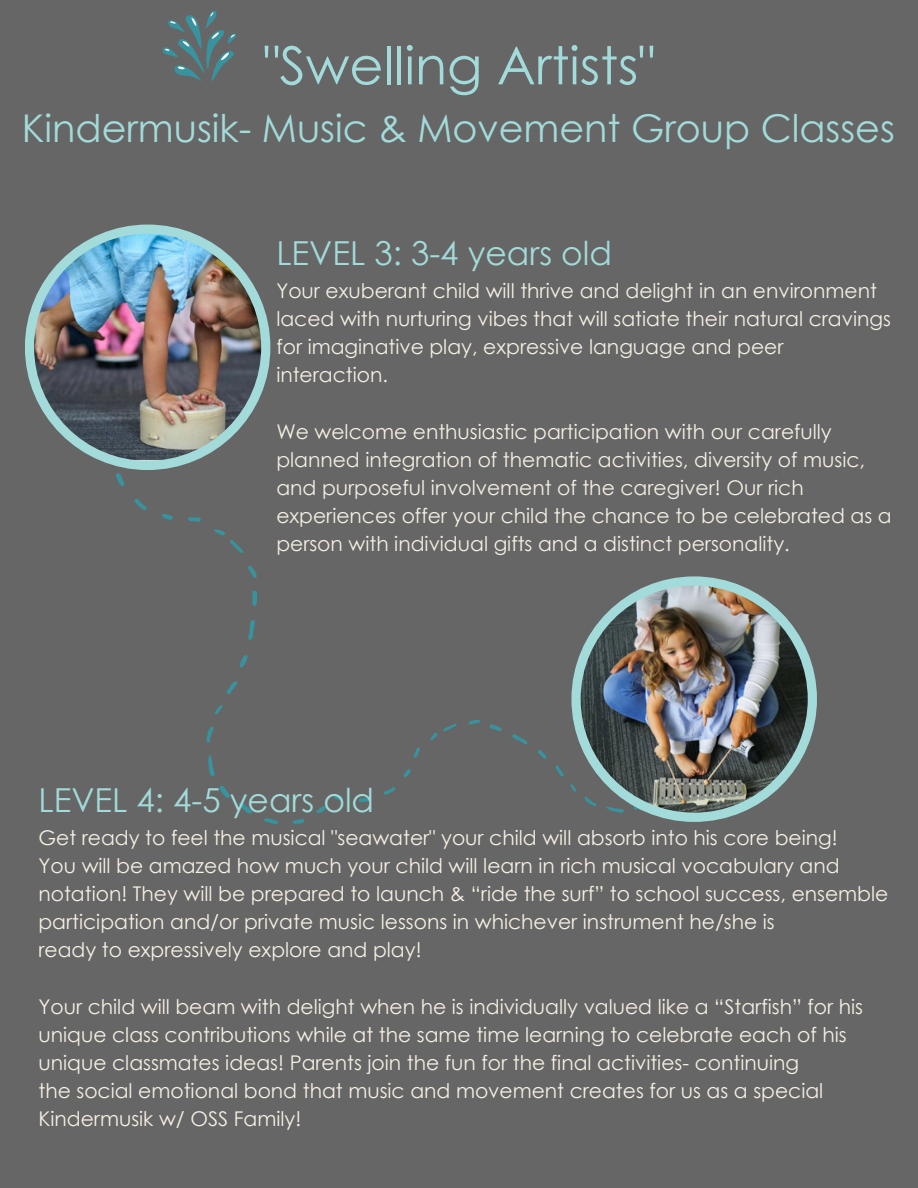
<style>
.page{position:relative;width:918px;height:1188px;background:#666}
.page>*{position:absolute;margin:0;border:0;box-sizing:border-box;transform-origin:0 0}
.t1{font:52.5px "Century Gothic";color:#a2dbd9}
.t2{font:38.25px "Century Gothic";color:#a2dbd9}
.t3{font:33px "Century Gothic";color:#a2dbd9}
.t4{font:20.25px/28.2px "Century Gothic";color:#f6efe4}
.t5{font:20.25px/28.2px "Century Gothic";color:#f5efe4}
</style>
<div class="page">
<svg style="left:512px;top:734px;width:15px;height:10px"></svg>
<svg style="left:606px;top:807px;width:18px;height:6px"></svg>
<svg style="left:489px;top:724px;width:13px;height:7px"></svg>
<svg style="left:633px;top:807px;width:9px;height:4px"></svg>
<svg style="left:358px;top:797px;width:13px;height:5px"></svg>
<svg style="left:584px;top:796px;width:13px;height:10px"></svg>
<svg style="left:384px;top:787px;width:12px;height:8px"></svg>
<svg style="left:538px;top:750px;width:9px;height:9px"></svg>
<svg style="left:469px;top:719px;width:11px;height:6px"></svg>
<svg style="left:403px;top:769px;width:8px;height:8px"></svg>
<svg style="left:414px;top:747px;width:6px;height:11px"></svg>
<svg style="left:430px;top:723px;width:27px;height:18px"></svg>
<svg style="left:555px;top:765px;width:22px;height:27px"></svg>
<svg style="left:248px;top:620px;width:7px;height:20px"></svg>
<svg style="left:208px;top:755px;width:7px;height:21px"></svg>
<svg style="left:219px;top:785px;width:11px;height:13px"></svg>
<svg style="left:252px;top:590px;width:5px;height:16px"></svg>
<svg style="left:239px;top:802px;width:13px;height:12px"></svg>
<svg style="left:115px;top:473px;width:10px;height:13px"></svg>
<svg style="left:206px;top:726px;width:8px;height:17px"></svg>
<svg style="left:226px;top:681px;width:12px;height:13px"></svg>
<svg style="left:134px;top:498px;width:13px;height:12px"></svg>
<svg style="left:240px;top:655px;width:8px;height:13px"></svg>
<svg style="left:264px;top:818px;width:15px;height:6px"></svg>
<svg style="left:248px;top:566px;width:9px;height:12px"></svg>
<svg style="left:162px;top:514px;width:11px;height:6px"></svg>
<svg style="left:188px;top:517px;width:13px;height:5px"></svg>
<svg style="left:293px;top:819px;width:12px;height:5px"></svg>
<svg style="left:316px;top:795px;width:27px;height:18px"></svg>
<svg style="left:214px;top:529px;width:29px;height:24px"></svg>
<svg style="left:215px;top:705px;width:8px;height:10px"></svg>
<div style="left:571px;top:576px;width:246px;height:246px;background:#a2dbd9;border-radius:50%"></div>
<img style="left:581px;top:586px;width:227px;height:227px;border-radius:50%">
<div style="left:25px;top:225px;width:245px;height:245px;background:#a2dbd9;border-radius:50%"></div>
<img style="left:34px;top:234px;width:227px;height:227px;border-radius:50%">
<svg style="left:162px;top:10px;width:74px;height:71px"></svg>
<h1 class="t1" style="left:263px;top:32px;width:393px">"Swelling Artists"</h1>
<h1 class="t2" style="left:22px;top:103px;width:875px">Kindermusik- Music &amp; Movement Group Classes</h1>
<p class="t3" style="left:276px;top:232px;width:337px">LEVEL 3: 3-4 years old</p>
<p class="t5" style="left:276px;top:276px;width:616px">Your exuberant child will thrive and delight in an environment laced with nurturing vibes that will satiate their natural cravings for imaginative play, expressive language and peer interaction.</p>
<p class="t5" style="left:276px;top:417px;width:617px">We welcome enthusiastic participation with our carefully planned integration of thematic activities, diversity of music, and purposeful involvement of the caregiver! Our rich experiences offer your child the chance to be celebrated as a person with individual gifts and a distinct personality.</p>
<p class="t3" style="left:38px;top:779px;width:337px">LEVEL 4: 4-5 years old</p>
<p class="t4" style="left:38px;top:823px;width:801px">Get ready to feel the musical "seawater" your child will absorb into his core being!</p>
<p class="t4" style="left:38px;top:851px;width:851px">You will be amazed how much your child will learn in rich musical vocabulary and notation! They will be prepared to launch &amp; “ride the surf” to school success, ensemble participation and/or private music lessons in whichever instrument he/she is</p>
<p class="t4" style="left:38px;top:935px;width:385px">ready to expressively explore and play!</p>
<p class="t4" style="left:38px;top:992px;width:826px">Your child will beam with delight when he is individually valued like a “Starfish” for his unique class contributions while at the same time learning to celebrate each of his unique classmates ideas! Parents join the fun for the final activities- continuing</p>
<p class="t4" style="left:38px;top:1076px;width:786px">the social emotional bond that music and movement creates for us as a special</p>
<p class="t4" style="left:38px;top:1104px;width:264px">Kindermusik w/ OSS Family!</p>
</div>
